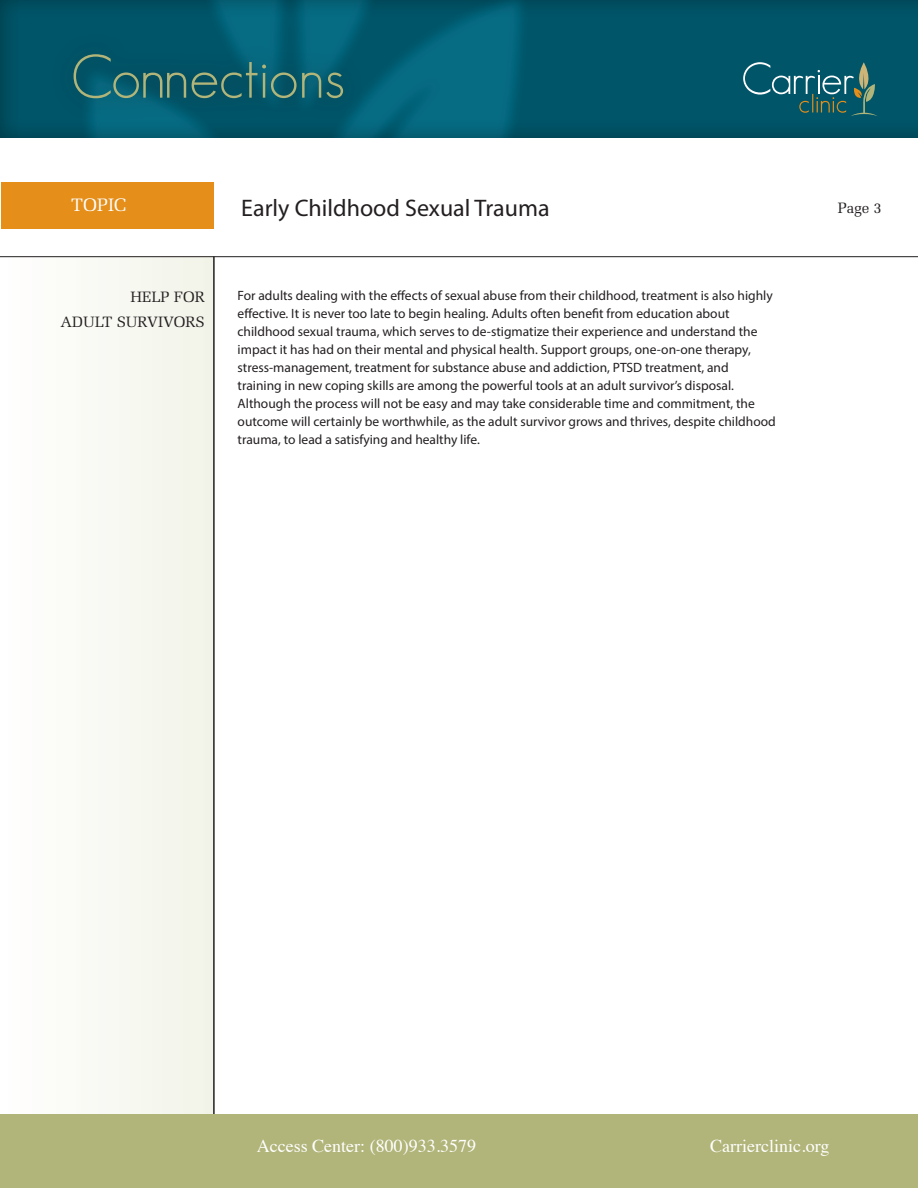
<style>
.page{position:relative;width:918px;height:1188px;background:#fff}
.page>*{position:absolute;margin:0;border:0;box-sizing:border-box;transform-origin:0 0}
.t1{font:300 60px "Geosans";letter-spacing:-.01em;color:#b1b579}
.t2{font:24px "Myriad Pro";color:#231f20}
.t3{font:18px "Times";color:#fff}
.t4{font:18px "Melior";color:#fff}
.t5{font:15px "Melior";color:#231f20}
.t6{font:13.5px/18px "Myriad Pro";color:#231f20}
</style>
<div class="page">
<div style="left:1px;top:256px;width:213px;height:875px;background:#f8f9f3"></div>
<hr style="left:0;top:256px;width:918px;height:1px;background:#231f20">
<div style="left:0;top:0;width:918px;height:139px;background:#231f20;opacity:.37"></div>
<div style="left:51px;top:33px;width:314px;height:89px;background:#231f20;opacity:.56"></div>
<hr style="left:213px;top:256px;width:2px;height:871px;background:#231f20">
<div style="left:1px;top:182px;width:213px;height:47px;background:#e58e19"></div>
<div style="left:0;top:1115px;width:918px;height:73px;background:#b1b579"></div>
<svg style="left:743px;top:62px;width:135px;height:54px;background:#216772"></svg>
<p class="t1" style="left:71px;top:43px;width:275px">Connections</p>
<p class="t4" style="left:71px;top:194px;width:57px">TOPIC</p>
<p class="t5" style="left:131px;top:288px;width:76px">HELP FOR</p>
<p class="t5" style="left:61px;top:313px;width:146px">ADULT SURVIVORS</p>
<p class="t2" style="left:241px;top:193px;width:310px">Early Childhood Sexual Trauma</p>
<p class="t6" style="left:238px;top:287px;width:537px">For adults dealing with the effects of sexual abuse from their childhood, treatment is also highly effective. It is never too late to begin healing. Adults often benefit from education about</p>
<p class="t6" style="left:238px;top:323px;width:521px">childhood sexual trauma, which serves to de-stigmatize their experience and understand the</p>
<p class="t6" style="left:238px;top:341px;width:515px">impact it has had on their mental and physical health. Support groups, one-on-one therapy, stress-management, treatment for substance abuse and addiction, PTSD treatment, and</p>
<p class="t6" style="left:238px;top:377px;width:540px">training in new coping skills are among the powerful tools at an adult survivor’s disposal.<br>Although the process will not be easy and may take considerable time and commitment, the outcome will certainly be worthwhile, as the adult survivor grows and thrives, despite childhood trauma, to lead a satisfying and healthy life.</p>
<p class="t5" style="left:838px;top:199px;width:46px">Page 3</p>
<p class="t3" style="left:257px;top:1129px;width:221px">Access Center: (800)933.3579</p>
<p class="t3" style="left:710px;top:1129px;width:121px">Carrierclinic.org</p>
</div>
